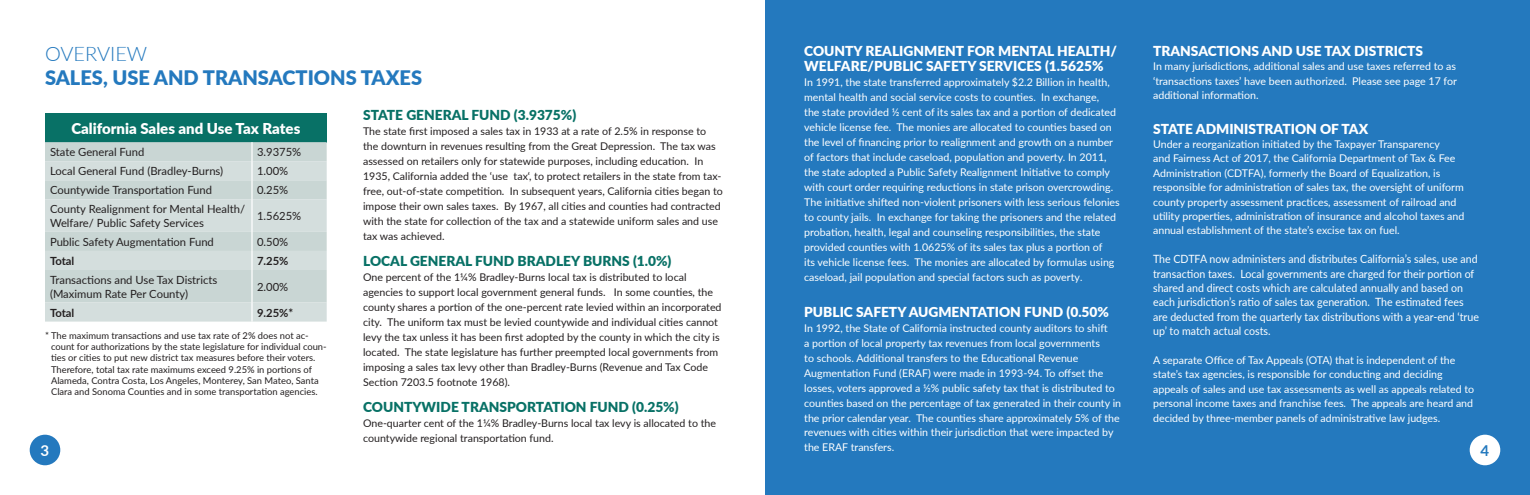
<style>
.page{position:relative;width:1530px;height:495px;background:#fff}
.page>*{position:absolute;margin:0;border:0;box-sizing:border-box;transform-origin:0 0}
.t1{font:900 20px "Lato";color:#2479be}
.t2{font:300 20px "Lato";color:#2479be}
.t3{font:900 15px "Lato";color:#fff}
.t4{font:700 15px "Lato";color:#fff}
.t5{font:700 15px "Lato";color:#2479be}
.t6{font:900 13.75px/15px "Lato";color:#fff}
.t7{font:900 13.75px "Lato";color:#087166}
.t8{font:11.38px/14.4px "Lato";color:#fff;scale:.93 1}
.t9{font:11.25px/13.5px "Lato";color:#231f20}
.t10{font:700 11.25px "Lato";color:#231f20}
.t11{font:10.62px/15px "Lato";color:#fff}
.t12{font:10.62px/15px "Lato";color:#231f20}
.t13{font:9.38px/11.2px "Lato";color:#231f20}
.s1{font-size:10px}
</style>
<div class="page">
<div style="left:30px;top:435px;width:30px;height:30px;background:#2479be;border-radius:50%"></div>
<div style="left:765px;top:0;width:765px;height:495px;background:#2479be"></div>
<div style="left:45px;top:113px;width:282px;height:29px;background:#087166"></div>
<div style="left:45px;top:142px;width:282px;height:19px;background:#c9d6d4"></div>
<svg style="left:45px;top:161px;width:282px;height:161px;background:#cfdad9"></svg>
<hr style="left:251px;top:199px;width:2px;height:33px;background:#fff">
<svg style="left:251px;top:232px;width:2px;height:38px"></svg>
<hr style="left:251px;top:270px;width:2px;height:33px;background:#fff">
<svg style="left:251px;top:303px;width:2px;height:19px"></svg>
<svg style="left:251px;top:142px;width:2px;height:57px"></svg>
<div style="left:1470px;top:435px;width:30px;height:30px;background:#fff;border-radius:50%"></div>
<h1 class="t2" style="left:45px;top:40px;width:104px">OVERVIEW</h1>
<h1 class="t1" style="left:45px;top:63px;width:379px">SALES, USE AND TRANSACTIONS TAXES</h1>
<p class="t7" style="left:363px;top:105px;width:215px">STATE GENERAL FUND (3.9375%)</p>
<p class="t12" style="left:363px;top:123px;width:361px">The state first imposed a sales tax in 1933 at a rate of 2.5% in response to the downturn in revenues resulting from the Great Depression. The tax was assessed on retailers only for statewide purposes, including education. In 1935, California added the ‘use tax‘, to protect retailers in the state from tax&shy;free, out-of-state competition. In subsequent years, California cities began to impose their own sales taxes. By 1967, all cities and counties had contracted with the state for collection of the tax and a statewide uniform sales and use tax was achieved.</p>
<p class="t7" style="left:363px;top:251px;width:310px">LOCAL GENERAL FUND BRADLEY BURNS (1.0%)</p>
<p class="t12" style="left:363px;top:269px;width:360px">One percent of the 1¼% Bradley-Burns local tax is distributed to local agencies to support local government general funds. In some counties, the county shares a portion of the one-percent rate levied within an incorporated city. The uniform tax must be levied countywide and individual cities cannot levy the tax unless it has been first adopted by the county in which the city is located. The state legislature has further preempted local governments from imposing a sales tax levy other than Bradley-Burns (Revenue and Tax Code Section 7203.5 footnote 1968).</p>
<p class="t7" style="left:363px;top:397px;width:317px">COUNTYWIDE TRANSPORTATION FUND (0.25%)</p>
<p class="t12" style="left:363px;top:416px;width:355px">One-quarter cent of the 1¼% Bradley-Burns local tax levy is allocated to the countywide regional transportation fund.</p>
<h2 class="t3" style="left:71px;top:117px;width:231px">California Sales and Use Tax Rates</h2>
<p class="t9" style="left:50px;top:145px;width:96px">State General Fund</p>
<p class="t9" style="left:257px;top:145px;width:46px">3.9375%</p>
<p class="t9" style="left:50px;top:164px;width:175px">Local General Fund (Bradley‐Burns)</p>
<p class="t9" style="left:257px;top:164px;width:33px">1.00%</p>
<p class="t9" style="left:50px;top:183px;width:164px">Countywide Transportation Fund</p>
<p class="t9" style="left:257px;top:183px;width:33px">0.25%</p>
<p class="t9" style="left:50px;top:202px;width:197px">County Realignment for Mental Health/<br>Welfare/ Public Safety Services</p>
<p class="t9" style="left:257px;top:209px;width:46px">1.5625%</p>
<p class="t9" style="left:50px;top:235px;width:165px">Public Safety Augmentation Fund</p>
<p class="t9" style="left:257px;top:235px;width:33px">0.50%</p>
<p class="t10" style="left:50px;top:253px;width:26px">Total</p>
<p class="t10" style="left:257px;top:253px;width:33px">7.25%</p>
<p class="t9" style="left:50px;top:273px;width:169px">Transactions and Use Tax Districts (Maximum Rate Per County)</p>
<p class="t9" style="left:257px;top:279px;width:33px">2.00%</p>
<p class="t10" style="left:50px;top:304px;width:26px">Total</p>
<p class="t10" style="left:257px;top:304px;width:38px">9.25%*</p>
<p class="t13" style="left:51px;top:329px;width:277px;text-indent:-6px">* The maximum transactions and use tax rate of 2% does not ac&shy;count for authorizations by the state legislature for individual coun&shy;ties or cities to put new district tax measures before their voters.<br>Therefore, total tax rate maximums exceed 9.25% in portions of Alameda, Contra Costa, Los Angeles, Monterey, San Mateo, Santa Clara and Sonoma Counties and in some transportation agencies.</p>
<h2 class="t4" style="left:41px;top:440px;width:10px">3</h2>
<p class="t6" style="left:804px;top:43px;width:314px">COUNTY REALIGNMENT FOR MENTAL HEALTH/<br>WELFARE/PUBLIC SAFETY SERVICES (1.5625%</p>
<p class="t11" style="left:804px;top:74px;width:317px">In 1991, the state transferred approximately $2.2 Billion in health, mental health and social service costs to counties. In exchange,<br>the state provided ½ cent of its sales tax and a portion of dedicated vehicle license fee. The monies are allocated to counties based on the level of financing prior to realignment and growth on a number of factors that include caseload, population and poverty. In 2011, the state adopted a Public Safety Realignment Initiative to comply with court order requiring reductions in state prison overcrowding.<br>The initiative shifted non-violent prisoners with less serious felonies to county jails. In exchange for taking the prisoners and the related probation, health, legal and counseling responsibilities, the state provided counties with 1.0625% of its sales tax plus a portion of<br>its vehicle license fees. The monies are allocated by formulas using caseload, jail population and special factors such as poverty<span class="s1">.</span></p>
<p class="t6" style="left:804px;top:304px;width:306px">PUBLIC SAFETY AUGMENTATION FUND (0.50%</p>
<p class="t11" style="left:804px;top:320px;width:318px">In 1992, the State of California instructed county auditors to shift<br>a portion of local property tax revenues from local governments<br>to schools. Additional transfers to the Educational Revenue Augmentation Fund (ERAF) were made in 1993-94. To offset the losses, voters approved a ½% public safety tax that is distributed to counties based on the percentage of tax generated in their county in the prior calendar year. The counties share approximately 5% of the revenues with cities within their jurisdiction that were impacted by the ERAF transfers.</p>
<p class="t6" style="left:1153px;top:43px;width:272px">TRANSACTIONS AND USE TAX DISTRICTS</p>
<p class="t11" style="left:1153px;top:59px;width:305px;line-height:14.4px;text-align:justify">In many jurisdictions, additional sales and use taxes referred to as ‘transactions taxes’ have been authorized. Please see page 17 for additional information.</p>
<p class="t6" style="left:1153px;top:120px;width:217px">STATE ADMINISTRATION OF TAX</p>
<p class="t11" style="left:1153px;top:136px;width:313px;line-height:14.4px">Under a reorganization initiated by the Taxpayer Transparency<br>and Fairness Act of 2017, the California Department of Tax &amp; Fee Administration (CDTFA), formerly the Board of Equalization, is responsible for administration of sales tax, the oversight of uniform county property assessment practices, assessment of railroad and utility properties, administration of insurance and alcohol taxes and annual establishment of the state’s excise tax on fuel.</p>
<p class="t8" style="left:1153px;top:251px;width:352px">The CDTFA now administers and distributes California’s sales, use and transaction taxes. Local governments are charged for their portion of shared and direct costs which are calculated annually and based on each jurisdiction’s ratio of sales tax generation. The estimated fees are deducted from the quarterly tax distributions with a year-end ‘true up’ to match actual costs.</p>
<p class="t11" style="left:1153px;top:353px;width:323px;line-height:14.4px">A separate Office of Tax Appeals (OTA) that is independent of the state’s tax agencies, is responsible for conducting and deciding appeals of sales and use tax assessments as well as appeals related to personal income taxes and franchise fees. The appeals are heard and decided by three-member panels of administrative law judges.</p>
<h2 class="t5" style="left:1481px;top:440px;width:10px">4</h2>
</div>
